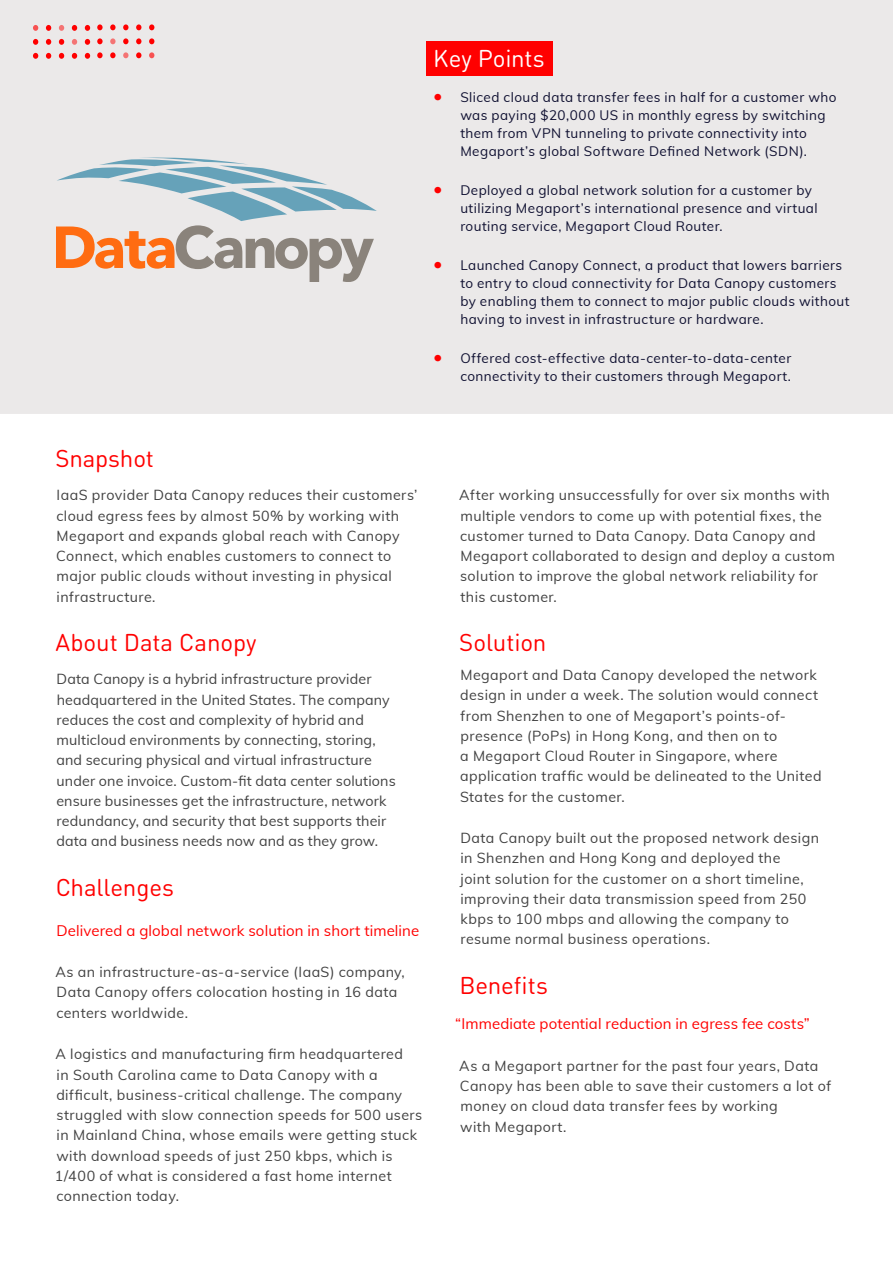
<style>
.page{position:relative;width:893px;height:1263px;background:#fff}
.page>*{position:absolute;margin:0;border:0;box-sizing:border-box;transform-origin:0 0}
.t1{font:24px "DIN Round OT";letter-spacing:-.005em;color:#f00}
.t2{font:24px "DIN Round OT";letter-spacing:-.01em;color:#fff}
.t3{font:15px "Muli";letter-spacing:.005em;color:#f00}
.t4{font:14.25px/20.2px "Muli";letter-spacing:.03em;color:#414141}
.t5{font:14.25px/20.2px "Muli";letter-spacing:.01em;color:#414141}
.t6{font:13.5px/18px "Muli";letter-spacing:.03em;color:#0f1031}
.s1{font-size:18px;color:#f00}
</style>
<div class="page">
<div style="left:0;top:0;width:893px;height:414px;background:#ebe9e9"></div>
<svg style="left:97px;top:52px;width:6px;height:6px"></svg>
<svg style="left:110px;top:52px;width:6px;height:6px"></svg>
<svg style="left:123px;top:52px;width:6px;height:6px"></svg>
<svg style="left:136px;top:52px;width:5px;height:6px"></svg>
<svg style="left:149px;top:52px;width:5px;height:6px"></svg>
<svg style="left:97px;top:38px;width:6px;height:6px"></svg>
<svg style="left:110px;top:38px;width:6px;height:6px"></svg>
<svg style="left:123px;top:38px;width:6px;height:6px"></svg>
<svg style="left:136px;top:38px;width:5px;height:6px"></svg>
<svg style="left:149px;top:38px;width:5px;height:6px"></svg>
<svg style="left:97px;top:24px;width:6px;height:6px"></svg>
<svg style="left:110px;top:24px;width:6px;height:6px"></svg>
<svg style="left:123px;top:24px;width:6px;height:6px"></svg>
<svg style="left:136px;top:24px;width:5px;height:6px"></svg>
<svg style="left:149px;top:24px;width:5px;height:6px"></svg>
<svg style="left:85px;top:25px;width:5px;height:6px"></svg>
<svg style="left:72px;top:25px;width:5px;height:6px"></svg>
<svg style="left:59px;top:25px;width:5px;height:6px"></svg>
<svg style="left:46px;top:25px;width:5px;height:6px"></svg>
<svg style="left:33px;top:25px;width:5px;height:6px"></svg>
<svg style="left:85px;top:39px;width:5px;height:6px"></svg>
<svg style="left:72px;top:39px;width:5px;height:6px"></svg>
<svg style="left:59px;top:39px;width:5px;height:6px"></svg>
<svg style="left:46px;top:39px;width:5px;height:6px"></svg>
<svg style="left:33px;top:39px;width:5px;height:6px"></svg>
<svg style="left:85px;top:53px;width:5px;height:6px"></svg>
<svg style="left:72px;top:53px;width:5px;height:6px"></svg>
<svg style="left:59px;top:53px;width:5px;height:6px"></svg>
<svg style="left:46px;top:53px;width:5px;height:6px"></svg>
<svg style="left:33px;top:53px;width:5px;height:6px"></svg>
<div style="left:426px;top:42px;width:127px;height:34px;background:#f00"></div>
<svg style="left:56px;top:157px;width:321px;height:125px"></svg>
<h1 class="t2" style="left:433px;top:43px;width:113px">Key Points</h1>
<p class="t6" style="left:460px;top:87px;width:378px;text-indent:-27px"><span class="s1">•</span> Sliced cloud data transfer fees in half for a customer who was paying $20,000 US in monthly egress by switching them from VPN tunneling to private connectivity into Megaport’s global Software Defined Network (SDN).</p>
<p class="t6" style="left:460px;top:180px;width:359px;text-indent:-27px"><span class="s1">•</span> Deployed a global network solution for a customer by utilizing Megaport’s international presence and virtual routing service, Megaport Cloud Router.</p>
<p class="t6" style="left:460px;top:256px;width:391px;text-indent:-27px"><span class="s1">•</span> Launched Canopy Connect, a product that lowers barriers to entry to cloud connectivity for Data Canopy customers by enabling them to connect to major public clouds without having to invest in infrastructure or hardware.</p>
<p class="t6" style="left:433px;top:349px;width:359px;text-align:right"><span class="s1">•</span> Offered cost-effective data-center-to-data-center connectivity to their customers through Megaport.</p>
<h1 class="t1" style="left:55px;top:444px;width:100px">Snapshot</h1>
<p class="t4" style="left:56px;top:484px;width:363px">IaaS provider Data Canopy reduces their customers’ cloud egress fees by almost 50% by working with Megaport and expands global reach with Canopy Connect, which enables customers to connect to major public clouds without investing in physical infrastructure.</p>
<h1 class="t1" style="left:56px;top:628px;width:203px">About Data Canopy</h1>
<p class="t5" style="left:56px;top:668px;width:341px">Data Canopy is a hybrid infrastructure provider headquartered in the United States. The company reduces the cost and complexity of hybrid and multicloud environments by connecting, storing, and securing physical and virtual infrastructure under one invoice. Custom-fit data center solutions ensure businesses get the infrastructure, network redundancy, and security that best supports their data and business needs now and as they grow.</p>
<h1 class="t1" style="left:56px;top:872px;width:120px">Challenges</h1>
<p class="t3" style="left:57px;top:919px;width:364px">Delivered a global network solution in short timeline</p>
<p class="t4" style="left:55px;top:961px;width:351px">As an infrastructure-as-a-service (IaaS) company,<br>Data Canopy offers colocation hosting in 16 data centers worldwide.</p>
<p class="t4" style="left:55px;top:1043px;width:369px">A logistics and manufacturing firm headquartered<br>in South Carolina came to Data Canopy with a difficult, business-critical challenge. The company struggled with slow connection speeds for 500 users in Mainland China, whose emails were getting stuck with download speeds of just 250 kbps, which is 1/400 of what is considered a fast home internet connection today.</p>
<p class="t4" style="left:459px;top:484px;width:377px">After working unsuccessfully for over six months with multiple vendors to come up with potential fixes, the customer turned to Data Canopy. Data Canopy and Megaport collaborated to design and deploy a custom solution to improve the global network reliability for this customer.</p>
<h1 class="t1" style="left:459px;top:628px;width:89px">Solution</h1>
<p class="t4" style="left:460px;top:664px;width:363px">Megaport and Data Canopy developed the network design in under a week. The solution would connect from Shenzhen to one of Megaport’s points-of&shy;presence (PoPs) in Hong Kong, and then on to<br>a Megaport Cloud Router in Singapore, where application traffic would be delineated to the United States for the customer.</p>
<p class="t4" style="left:460px;top:827px;width:360px">Data Canopy built out the proposed network design in Shenzhen and Hong Kong and deployed the<br>joint solution for the customer on a short timeline, improving their data transmission speed from 250 kbps to 100 mbps and allowing the company to resume normal business operations.</p>
<h1 class="t1" style="left:459px;top:970px;width:90px">Benefits</h1>
<p class="t3" style="left:455px;top:1013px;width:356px">“Immediate potential reduction in egress fee costs”</p>
<p class="t4" style="left:459px;top:1055px;width:373px">As a Megaport partner for the past four years, Data Canopy has been able to save their customers a lot of money on cloud data transfer fees by working<br>with Megaport.</p>
</div>
